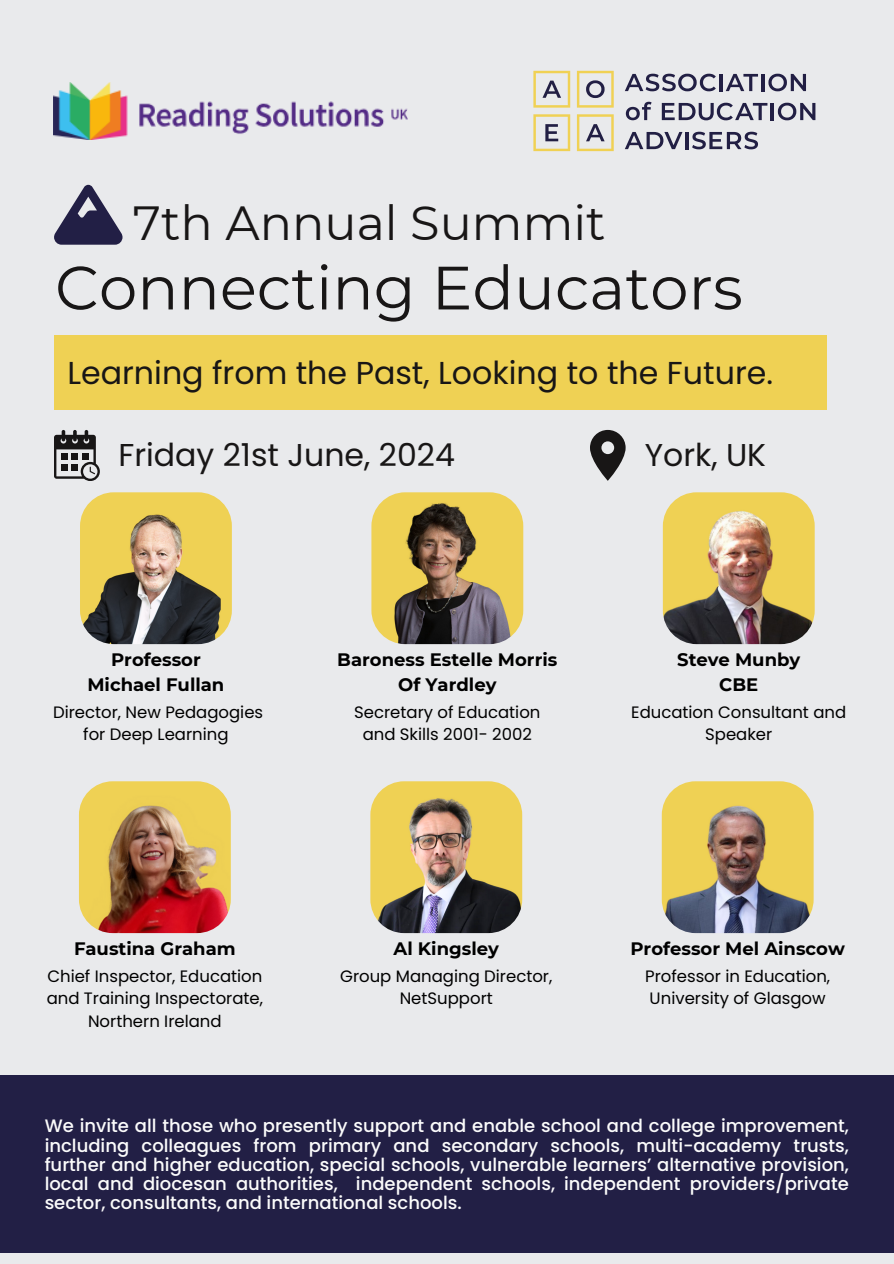
<style>
.page{position:relative;width:894px;height:1264px;background:#fff}
.page>*{position:absolute;margin:0;border:0;box-sizing:border-box;transform-origin:0 0}
.t1{font:61.05px "Montserrat";color:#181616}
.t2{font:47.85px "Montserrat";color:#181616}
.t3{font:31.65px "Poppins";color:#181616}
.t4{font:31.5px "Poppins";color:#181616}
.t5{font:500 18px/19.2px "Poppins";color:#fbfbfb;text-align:justify}
.t6{font:700 18px/24.8px "Montserrat";color:#000;text-align:center}
.t7{font:16.5px/22.5px "Poppins";color:#000;text-align:center}
</style>
<div class="page">
<div style="left:0;top:0;width:893px;height:1263px;background:#e9eaec"></div>
<svg style="left:54px;top:430px;width:46px;height:50px"></svg>
<div style="left:54px;top:335px;width:772px;height:74px;background:#efd154"></div>
<svg style="left:590px;top:430px;width:35px;height:50px"></svg>
<svg style="left:625px;top:74px;width:90px;height:17px"></svg>
<hr style="left:719px;top:74px;width:3px;height:17px;background:#221f44">
<svg style="left:725px;top:74px;width:32px;height:17px"></svg>
<hr style="left:761px;top:74px;width:3px;height:17px;background:#221f44">
<svg style="left:768px;top:74px;width:37px;height:17px"></svg>
<svg style="left:625px;top:102px;width:26px;height:18px"></svg>
<svg style="left:661px;top:103px;width:106px;height:17px"></svg>
<hr style="left:770px;top:103px;width:3px;height:17px;background:#221f44">
<svg style="left:777px;top:103px;width:38px;height:17px"></svg>
<svg style="left:625px;top:132px;width:57px;height:17px"></svg>
<hr style="left:685px;top:132px;width:3px;height:17px;background:#221f44">
<svg style="left:692px;top:132px;width:65px;height:17px"></svg>
<svg style="left:533px;top:71px;width:37px;height:37px"></svg>
<svg style="left:576px;top:71px;width:37px;height:37px"></svg>
<svg style="left:533px;top:114px;width:37px;height:37px"></svg>
<svg style="left:576px;top:114px;width:37px;height:37px"></svg>
<div style="left:0;top:1075px;width:893px;height:178px;background:#221f45"></div>
<svg style="left:54px;top:185px;width:68px;height:60px"></svg>
<img style="left:54px;top:83px;width:353px;height:56px">
<img style="left:80px;top:492px;width:152px;height:152px;border-radius:34px">
<img style="left:79px;top:781px;width:152px;height:152px;border-radius:34px">
<img style="left:371px;top:492px;width:152px;height:152px;border-radius:34px">
<img style="left:370px;top:781px;width:152px;height:152px;border-radius:34px">
<img style="left:662px;top:492px;width:152px;height:152px;border-radius:34px">
<img style="left:661px;top:781px;width:152px;height:152px;border-radius:34px">
<h4 class="t2" style="left:133px;top:194px;width:474px">7th Annual Summit</h4>
<p class="t1" style="left:55px;top:250px;width:689px">Connecting Educators</p>
<p class="t3" style="left:67px;top:350px;width:707px">Learning from the Past, Looking to the Future.</p>
<p class="t4" style="left:118px;top:432px;width:338px">Friday 21st June, 2024</p>
<p class="t6" style="left:87px;top:647px;width:138px">Professor<br>Michael Fullan</p>
<h2 class="t7" style="left:53px;top:700px;width:211px">Director, New Pedagogies for Deep Learning</h2>
<p class="t6" style="left:337px;top:647px;width:222px">Baroness Estelle Morris<br>Of Yardley</p>
<h3 class="t7" style="left:354px;top:700px;width:188px">Secretary of Education and Skills 2001- 2002</h3>
<h4 class="t4" style="left:644px;top:432px;width:123px">York, UK</h4>
<h4 class="t6" style="left:677px;top:647px;width:125px">Steve Munby<br>CBE</h4>
<p class="t7" style="left:631px;top:700px;width:216px">Education Consultant and<br>Speaker</p>
<h3 class="t6" style="left:74px;top:936px;width:163px">Faustina Graham</h3>
<p class="t7" style="left:47px;top:964px;width:218px">Chief Inspector, Education and Training Inspectorate,<br>Northern Ireland</p>
<h4 class="t6" style="left:393px;top:936px;width:107px">Al Kingsley</h4>
<p class="t7" style="left:340px;top:964px;width:214px">Group Managing Director,<br>NetSupport</p>
<h4 class="t6" style="left:630px;top:936px;width:216px">Professor Mel Ainscow</h4>
<p class="t7" style="left:645px;top:964px;width:186px;text-align:left">Professor in Education,<br>University of Glasgow</p>
<p class="t5" style="left:45px;top:1116px;width:805px">We invite all those who presently support and enable school and college improvement, including colleagues from primary and secondary schools, multi-academy trusts, further and higher education, special schools, vulnerable learners’ alternative provision, local and diocesan authorities, independent schools, independent providers/private sector, consultants, and international schools.</p>
</div>
